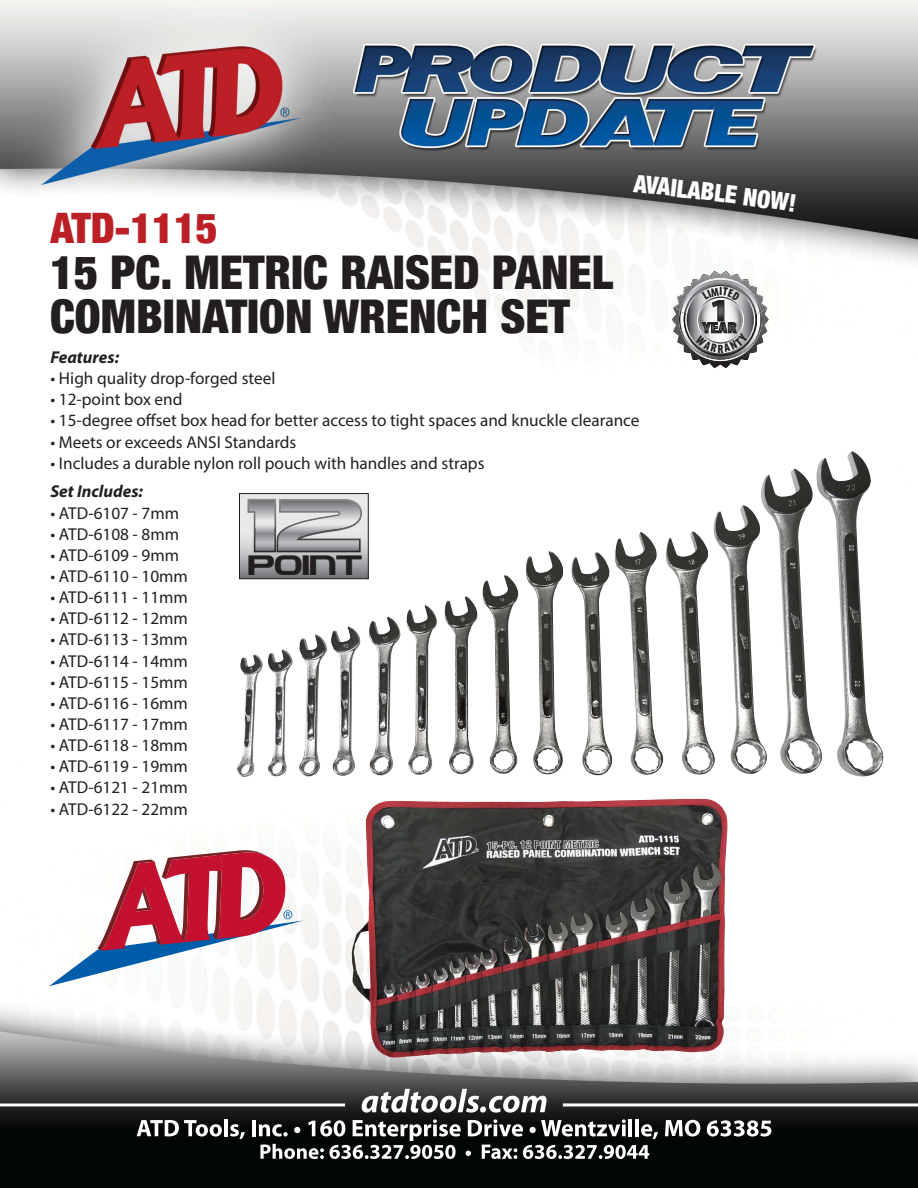
<style>
.page{position:relative;width:918px;height:1188px;background:#fff}
.page>*{position:absolute;margin:0;border:0;box-sizing:border-box;transform-origin:0 0}
.t1{font:900 condensed 46.5px/43.5px "Helvetica Neue";color:#231f20}
.t2{font:900 condensed 42px "Helvetica Neue";color:#bc2027}
.t3{font:29.4px "Lexus Alphabet Font";color:#231f20;scale:.8 1}
.t4{font:900 condensed 24.3px "Helvetica Neue";color:#fff}
.t5{font:17.25px "Myriad Pro";color:#231f20}
.t6{font:italic 700 17.25px "Myriad Pro";color:#231f20}
.t7{font:900 condensed 12.15px "Myriad Pro";color:#231f20}
</style>
<div class="page">
<img style="left:0;top:0;width:918px;height:1188px">
<hr style="left:0;top:1103px;width:345px;height:3px;background:#fff">
<hr style="left:563px;top:1103px;width:355px;height:3px;background:#fff">
<svg style="left:362px;top:1089px;width:117px;height:24px"></svg>
<div style="left:480px;top:1106px;width:6px;height:7px;background:#fff;border-radius:50%"></div>
<svg style="left:489px;top:1096px;width:58px;height:17px"></svg>
<svg style="left:137px;top:1120px;width:85px;height:17px"></svg>
<hr style="left:224px;top:1119px;width:4px;height:17px;background:#fff">
<svg style="left:230px;top:1124px;width:15px;height:15px"></svg>
<hr style="left:252px;top:1120px;width:4px;height:16px;background:#fff">
<svg style="left:665px;top:1120px;width:35px;height:17px"></svg>
<svg style="left:707px;top:1120px;width:64px;height:17px"></svg>
<svg style="left:259px;top:1119px;width:399px;height:40px"></svg>
<svg style="left:49px;top:850px;width:255px;height:136px"></svg>
<svg style="left:241px;top:495px;width:126px;height:82px;background:#b0b1b3"></svg>
<div style="left:239px;top:493px;width:130px;height:86px;border:1px solid #231f20"></div>
<svg style="left:247px;top:499px;width:115px;height:53px;background:#aaabad"></svg>
<img style="left:455px;top:796px;width:254px;height:6px">
<img style="left:610px;top:451px;width:276px;height:328px">
<svg style="left:672px;top:271px;width:97px;height:97px"></svg>
<h2 class="t2" style="left:50px;top:202px;width:169px">ATD-1115</h2>
<h1 class="t1" style="left:50px;top:250px;width:565px">15 PC. METRIC RAISED PANEL<br>COMBINATION WRENCH SET</h1>
<h3 class="t4" style="left:636px;top:168px;width:45px;rotate:6deg">AVAI</h3>
<h3 class="t4" style="left:679px;top:173px;width:62px;rotate:7deg">LABLE</h3>
<h3 class="t4" style="left:745px;top:181px;width:55px;rotate:8deg">NOW!</h3>
<p class="t6" style="left:50px;top:347px;width:70px">Features:</p>
<p class="t5" style="left:50px;top:372px;width:227px">• High quality drop-forged steel</p>
<p class="t5" style="left:50px;top:393px;width:134px">• 12-point box end</p>
<p class="t5" style="left:50px;top:414px;width:591px">• 15-degree offset box head for better access to tight spaces and knuckle clearance</p>
<p class="t5" style="left:50px;top:435px;width:248px">• Meets or exceeds ANSI Standards</p>
<p class="t5" style="left:50px;top:457px;width:436px">• Includes a durable nylon roll pouch with handles and straps</p>
<p class="t6" style="left:50px;top:481px;width:94px">Set Includes:</p>
<p class="t5" style="left:50px;top:506px;width:130px">• ATD-6107 - 7mm</p>
<p class="t5" style="left:50px;top:527px;width:130px">• ATD-6108 - 8mm</p>
<p class="t5" style="left:50px;top:549px;width:130px">• ATD-6109 - 9mm</p>
<p class="t5" style="left:50px;top:570px;width:139px">• ATD-6110 - 10mm</p>
<p class="t5" style="left:50px;top:591px;width:139px">• ATD-6111 - 11mm</p>
<p class="t5" style="left:50px;top:612px;width:139px">• ATD-6112 - 12mm</p>
<p class="t5" style="left:50px;top:633px;width:139px">• ATD-6113 - 13mm</p>
<p class="t5" style="left:50px;top:654px;width:139px">• ATD-6114 - 14mm</p>
<p class="t5" style="left:50px;top:676px;width:139px">• ATD-6115 - 15mm</p>
<p class="t5" style="left:50px;top:697px;width:139px">• ATD-6116 - 16mm</p>
<p class="t5" style="left:50px;top:718px;width:139px">• ATD-6117 - 17mm</p>
<p class="t5" style="left:50px;top:739px;width:139px">• ATD-6118 - 18mm</p>
<p class="t5" style="left:50px;top:760px;width:139px">• ATD-6119 - 19mm</p>
<p class="t5" style="left:50px;top:781px;width:139px">• ATD-6121 - 21mm</p>
<p class="t5" style="left:50px;top:802px;width:139px">• ATD-6122 - 22mm</p>
<h3 class="t3" style="left:248px;top:548px;width:144px">POINT</h3>
<p class="t7" style="left:718px;top:341px;width:8px">R</p>
</div>
